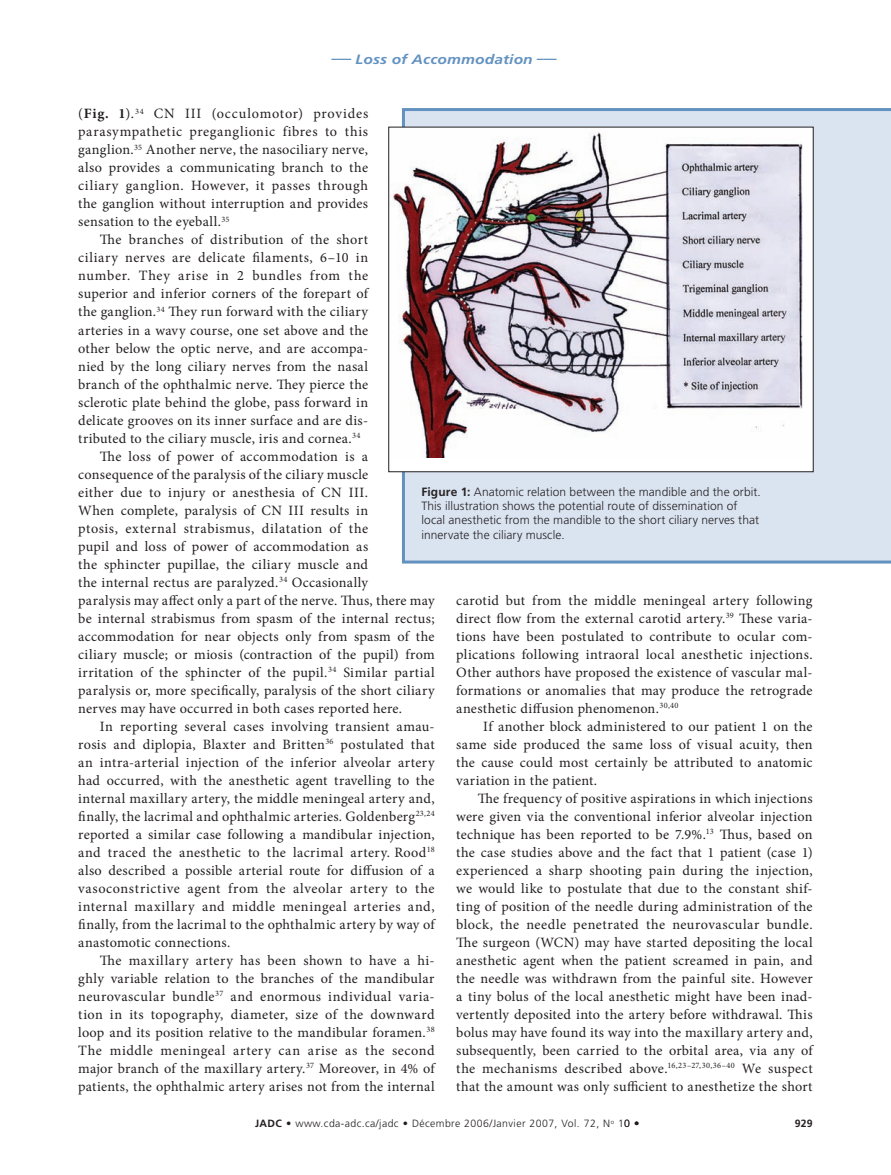
<style>
.page{position:relative;width:891px;height:1175px;background:#fff}
.page>*{position:absolute;margin:0;border:0;box-sizing:border-box;transform-origin:0 0}
._1-body_minion_fr{font:14.25px/18px "Minion Pro";letter-spacing:.02em;color:#231f20;text-align:justify}
.running_heads_of_art{font:italic 700 13.5px "Frutiger LT Std";letter-spacing:.01em;color:#6392c1}
._1_-captions{font:300 12px/14.4px "Frutiger LT Std";letter-spacing:.01em;color:#262324}
.t1{font:300 10.5px "Frutiger LT Std";letter-spacing:.04em;color:#231f20}
.t2{font:700 10.5px "Frutiger LT Std";color:#231f20}
.s1{font-weight:700}
</style>
<div class="page">
<div style="left:402px;top:108px;width:489px;height:455px;background:#dae3f0"></div>
<div style="left:389px;top:127px;width:424px;height:345px;background:#fff"></div>
<img style="left:390px;top:132px;width:413px;height:326px">
<div style="left:388px;top:127px;width:426px;height:345px;border:1px solid #231f20"></div>
<p class="running_heads_of_art" style="left:332px;top:52px;width:227px">––– Loss of Accommodation –––</p>
<p class="_1-body_minion_fr" style="left:78px;top:105px;width:291px">(<span class="s1">Fig. 1</span>).<sup>34</sup> CN III (occulomotor) provides parasympathetic preganglionic fibres to this ganglion.<sup>35</sup> Another nerve, the nasociliary nerve, also provides a communicating branch to the ciliary ganglion. However, it passes through the ganglion without interruption and provides sensation to the eyeball.<sup>35</sup></p>
<p class="_1-body_minion_fr" style="left:78px;top:231px;width:291px;text-indent:22px">The branches of distribution of the short ciliary nerves are delicate filaments, 6–10 in number. They arise in 2 bundles from the superior and inferior corners of the forepart of the ganglion.<sup>34</sup> They run forward with the ciliary arteries in a wavy course, one set above and the other below the optic nerve, and are accompa&shy;nied by the long ciliary nerves from the nasal branch of the ophthalmic nerve. They pierce the sclerotic plate behind the globe, pass forward in delicate grooves on its inner surface and are dis&shy;tributed to the ciliary muscle, iris and cornea.<sup>34</sup></p>
<p class="_1-body_minion_fr" style="left:78px;top:447px;width:358px;text-align:left;text-indent:22px">The loss of power of accommodation is a consequence of the paralysis of the ciliary muscle<br>either due to injury or anesthesia of CN III.<br>When complete, paralysis of CN III results in<br>ptosis, external strabismus, dilatation of the<br>pupil and loss of power of accommodation as<br>the sphincter pupillae, the ciliary muscle and<br>the internal rectus are paralyzed.<sup>34</sup> Occasionally<br>paralysis may affect only a part of the nerve. Thus, there may be internal strabismus from spasm of the internal rectus; accommodation for near objects only from spasm of the ciliary muscle; or miosis (contraction of the pupil) from irritation of the sphincter of the pupil.<sup>34</sup> Similar partial paralysis or, more specifically, paralysis of the short ciliary nerves may have occurred in both cases reported here.</p>
<p class="_1-body_minion_fr" style="left:78px;top:717px;width:358px;text-indent:22px">In reporting several cases involving transient amau&shy;rosis and diplopia, Blaxter and Britten<sup>36</sup> postulated that an intra-arterial injection of the inferior alveolar artery had occurred, with the anesthetic agent travelling to the internal maxillary artery, the middle meningeal artery and, finally, the lacrimal and ophthalmic arteries. Goldenberg<sup>23,24 </sup>reported a similar case following a mandibular injection, and traced the anesthetic to the lacrimal artery. Rood<sup>18 </sup>also described a possible arterial route for diffusion of a vasoconstrictive agent from the alveolar artery to the internal maxillary and middle meningeal arteries and, finally, from the lacrimal to the ophthalmic artery by way of anastomotic connections.</p>
<p class="_1-body_minion_fr" style="left:78px;top:951px;width:358px;text-indent:22px">The maxillary artery has been shown to have a hi&shy;ghly variable relation to the branches of the mandibular neurovascular bundle<sup>37</sup> and enormous individual varia&shy;tion in its topography, diameter, size of the downward loop and its position relative to the mandibular foramen.<sup>38<br></sup>The middle meningeal artery can arise as the second major branch of the maxillary artery.<sup>37</sup> Moreover, in 4% of patients, the ophthalmic artery arises not from the internal</p>
<p class="_1_-captions" style="left:421px;top:484px;width:341px"><span class="s1">Figure 1:</span> Anatomic relation between the mandible and the orbit.<br>This illustration shows the potential route of dissemination of local anesthetic from the mandible to the short ciliary nerves that innervate the ciliary muscle.</p>
<p class="_1-body_minion_fr" style="left:456px;top:591px;width:358px">carotid but from the middle meningeal artery following direct flow from the external carotid artery.<sup>39</sup> These varia&shy;tions have been postulated to contribute to ocular com&shy;plications following intraoral local anesthetic injections.<br>Other authors have proposed the existence of vascular mal&shy;formations or anomalies that may produce the retrograde anesthetic diffusion phenomenon.<sup>30,40</sup></p>
<p class="_1-body_minion_fr" style="left:456px;top:717px;width:358px;text-indent:27px">If another block administered to our patient 1 on the same side produced the same loss of visual acuity, then the cause could most certainly be attributed to anatomic variation in the patient.</p>
<p class="_1-body_minion_fr" style="left:456px;top:789px;width:358px;text-indent:22px">The frequency of positive aspirations in which injections were given via the conventional inferior alveolar injection technique has been reported to be 7.9%.<sup>13</sup> Thus, based on the case studies above and the fact that 1 patient (case 1) experienced a sharp shooting pain during the injection, we would like to postulate that due to the constant shif&shy;ting of position of the needle during administration of the block, the needle penetrated the neurovascular bundle.<br>The surgeon (WCN) may have started depositing the local anesthetic agent when the patient screamed in pain, and the needle was withdrawn from the painful site. However a tiny bolus of the local anesthetic might have been inad&shy;vertently deposited into the artery before withdrawal. This bolus may have found its way into the maxillary artery and, subsequently, been carried to the orbital area, via any of the mechanisms described above.<sup>16,23–27,30,36–40</sup> We suspect that the amount was only sufficient to anesthetize the short</p>
<p class="t1" style="left:255px;top:1117px;width:386px"><span class="s1">JADC •</span> www.cda-adc.ca/jadc • Décembre 2006/Janvier 2007, Vol. 72, N<sup>o</sup> 10 •</p>
<p class="t2" style="left:795px;top:1117px;width:19px">929</p>
</div>
